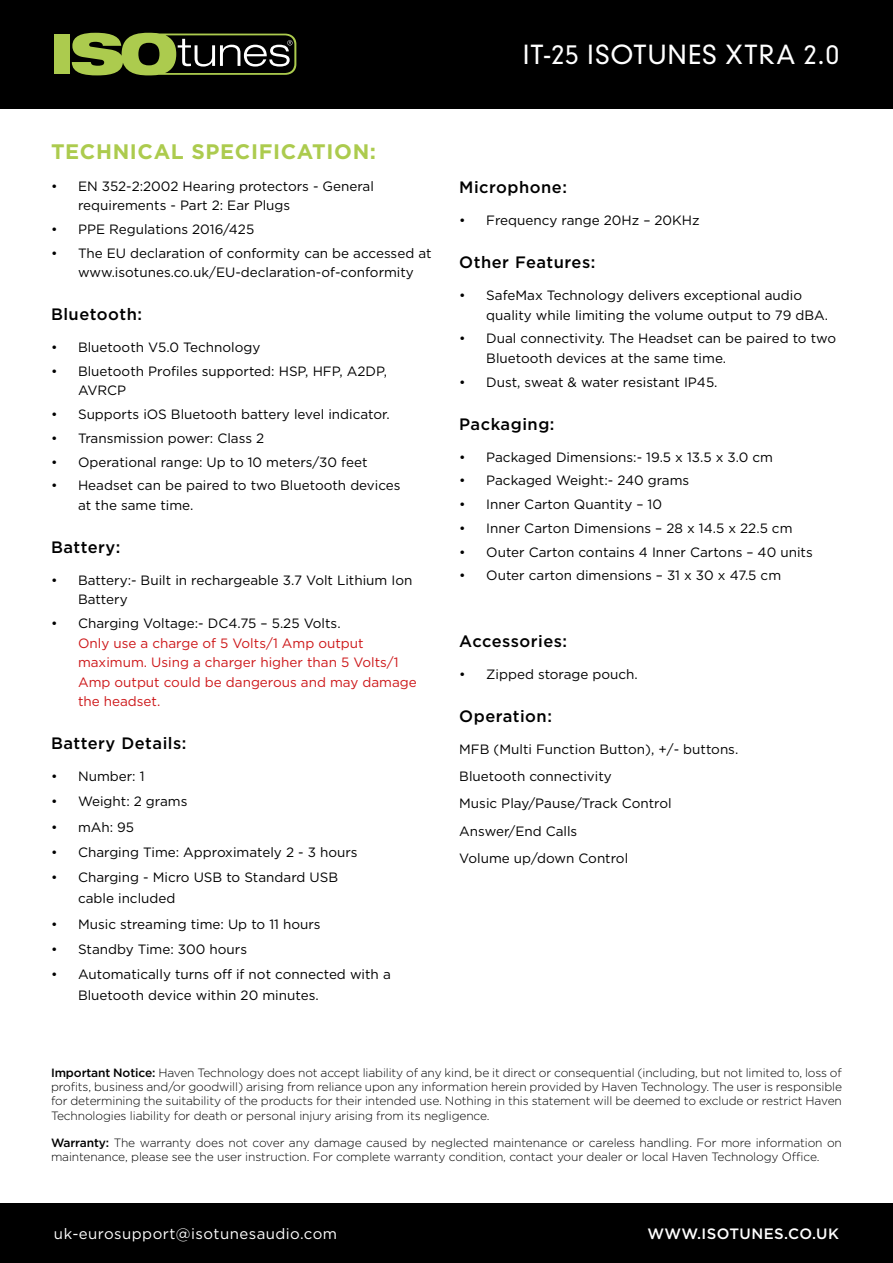
<style>
.page{position:relative;width:893px;height:1263px;background:#fff}
.page>*{position:absolute;margin:0;border:0;box-sizing:border-box;transform-origin:0 0}
.t1{font:300 25.5px "DIN Neuzeit Grotesk Std";letter-spacing:.04em;color:#fff}
.t2{font:700 21px "Gotham";letter-spacing:.03em;color:#accb4e}
.t3{font:500 16.5px "Gotham";letter-spacing:.03em;color:#000}
.t4{font:15px "Gotham";letter-spacing:.03em;color:#fff}
.t5{font:500 15px "Gotham";letter-spacing:.03em;color:#fff}
.t6{font:13.5px/19.5px "Gotham";color:#000}
.t7{font:13.5px/19.5px "Gotham";color:#cd1719}
.t8{font:300 12px/14.4px "Gotham";letter-spacing:-.01em;color:#000;text-align:justify}
.s1{font-weight:500}
</style>
<div class="page">
<div style="left:0;top:0;width:893px;height:108px;background:#000"></div>
<div style="left:54px;top:34px;width:16px;height:40px;background:#accb4e"></div>
<svg style="left:72px;top:33px;width:224px;height:42px"></svg>
<div style="left:0;top:1203px;width:893px;height:60px;background:#000"></div>
<h1 class="t1" style="left:523px;top:39px;width:317px">IT-25 ISOTUNES XTRA 2.0</h1>
<h2 class="t2" style="left:51px;top:137px;width:327px">TECHNICAL SPECIFICATION:</h2>
<p class="t6" style="left:78px;top:176px;width:297px;text-indent:-27px">• EN 352-2:2002 Hearing protectors - General requirements - Part 2: Ear Plugs</p>
<p class="t6" style="left:51px;top:219px;width:205px">• PPE Regulations 2016/425</p>
<p class="t6" style="left:78px;top:243px;width:355px;text-indent:-27px">• The EU declaration of conformity can be accessed at www.isotunes.co.uk/EU-declaration-of-conformity</p>
<p class="t3" style="left:51px;top:303px;width:93px">Bluetooth:</p>
<p class="t6" style="left:51px;top:337px;width:211px">• Bluetooth V5.0 Technology</p>
<p class="t6" style="left:78px;top:361px;width:311px;text-indent:-27px">• Bluetooth Profiles supported: HSP, HFP, A2DP,<br>AVRCP</p>
<p class="t6" style="left:51px;top:404px;width:340px">• Supports iOS Bluetooth battery level indicator.</p>
<p class="t6" style="left:51px;top:428px;width:215px">• Transmission power: Class 2</p>
<p class="t6" style="left:51px;top:452px;width:318px">• Operational range: Up to 10 meters/30 feet</p>
<p class="t6" style="left:78px;top:476px;width:324px;text-indent:-27px">• Headset can be paired to two Bluetooth devices at the same time.</p>
<p class="t3" style="left:51px;top:536px;width:71px">Battery:</p>
<p class="t6" style="left:78px;top:570px;width:336px;text-indent:-27px">• Battery:- Built in rechargeable 3.7 Volt Lithium Ion<br>Battery</p>
<p class="t6" style="left:51px;top:613px;width:291px">• Charging Voltage:- DC4.75 – 5.25 Volts.</p>
<p class="t7" style="left:78px;top:633px;width:340px">Only use a charge of 5 Volts/1 Amp output maximum. Using a charger higher than 5 Volts/1<br>Amp output could be dangerous and may damage the headset.</p>
<p class="t3" style="left:51px;top:733px;width:137px">Battery Details:</p>
<p class="t6" style="left:51px;top:766px;width:95px">• Number: 1</p>
<p class="t6" style="left:51px;top:792px;width:138px">• Weight: 2 grams</p>
<p class="t6" style="left:51px;top:817px;width:85px">• mAh: 95</p>
<p class="t6" style="left:51px;top:842px;width:308px">• Charging Time: Approximately 2 - 3 hours</p>
<p class="t6" style="left:78px;top:867px;width:262px;line-height:21px;text-indent:-27px">• Charging - Micro USB to Standard USB cable included</p>
<p class="t6" style="left:51px;top:914px;width:271px">• Music streaming time: Up to 11 hours</p>
<p class="t6" style="left:51px;top:939px;width:198px">• Standby Time: 300 hours</p>
<p class="t6" style="left:78px;top:963px;width:314px;line-height:21px;text-indent:-27px">• Automatically turns off if not connected with a<br>Bluetooth device within 20 minutes.</p>
<p class="t3" style="left:459px;top:176px;width:109px">Microphone:</p>
<p class="t6" style="left:459px;top:210px;width:242px">• Frequency range 20Hz – 20KHz</p>
<p class="t3" style="left:459px;top:251px;width:138px">Other Features:</p>
<p class="t6" style="left:486px;top:285px;width:343px;text-indent:-27px">• SafeMax Technology delivers exceptional audio quality while limiting the volume output to 79 dBA.</p>
<p class="t6" style="left:486px;top:328px;width:351px;text-indent:-27px">• Dual connectivity. The Headset can be paired to two<br>Bluetooth devices at the same time.</p>
<p class="t6" style="left:459px;top:372px;width:260px">• Dust, sweat &amp; water resistant IP45.</p>
<p class="t3" style="left:459px;top:413px;width:97px">Packaging:</p>
<p class="t6" style="left:459px;top:447px;width:315px">• Packaged Dimensions:- 19.5 x 13.5 x 3.0 cm</p>
<p class="t6" style="left:459px;top:470px;width:231px">• Packaged Weight:- 240 grams</p>
<p class="t6" style="left:459px;top:494px;width:204px">• Inner Carton Quantity – 10</p>
<p class="t6" style="left:459px;top:518px;width:335px">• Inner Carton Dimensions – 28 x 14.5 x 22.5 cm</p>
<p class="t6" style="left:459px;top:542px;width:355px">• Outer Carton contains 4 Inner Cartons – 40 units</p>
<p class="t6" style="left:459px;top:565px;width:323px">• Outer carton dimensions – 31 x 30 x 47.5 cm</p>
<p class="t3" style="left:459px;top:630px;width:109px">Accessories:</p>
<p class="t6" style="left:459px;top:664px;width:180px">• Zipped storage pouch.</p>
<p class="t3" style="left:459px;top:705px;width:94px">Operation:</p>
<p class="t6" style="left:459px;top:735px;width:281px;line-height:27.2px">MFB (Multi Function Button), +/- buttons.<br>Bluetooth connectivity<br>Music Play/Pause/Track Control<br>Answer/End Calls<br>Volume up/down Control</p>
<p class="t8" style="left:51px;top:1065px;width:792px"><span class="s1">Important Notice:</span> Haven Technology does not accept liability of any kind, be it direct or consequential (including, but not limited to, loss of profits, business and/or goodwill) arising from reliance upon any information herein provided by Haven Technology. The user is responsible for determining the suitability of the products for their intended use. Nothing in this statement will be deemed to exclude or restrict Haven Technologies liability for death or personal injury arising from its negligence.</p>
<p class="t8" style="left:51px;top:1135px;width:792px"><span class="s1">Warranty:</span> The warranty does not cover any damage caused by neglected maintenance or careless handling. For more information on maintenance, please see the user instruction. For complete warranty condition, contact your dealer or local Haven Technology Office.</p>
<p class="t4" style="left:54px;top:1224px;width:285px">uk-eurosupport@isotunesaudio.com</p>
<p class="t5" style="left:647px;top:1224px;width:193px">WWW.ISOTUNES.CO.UK</p>
</div>
